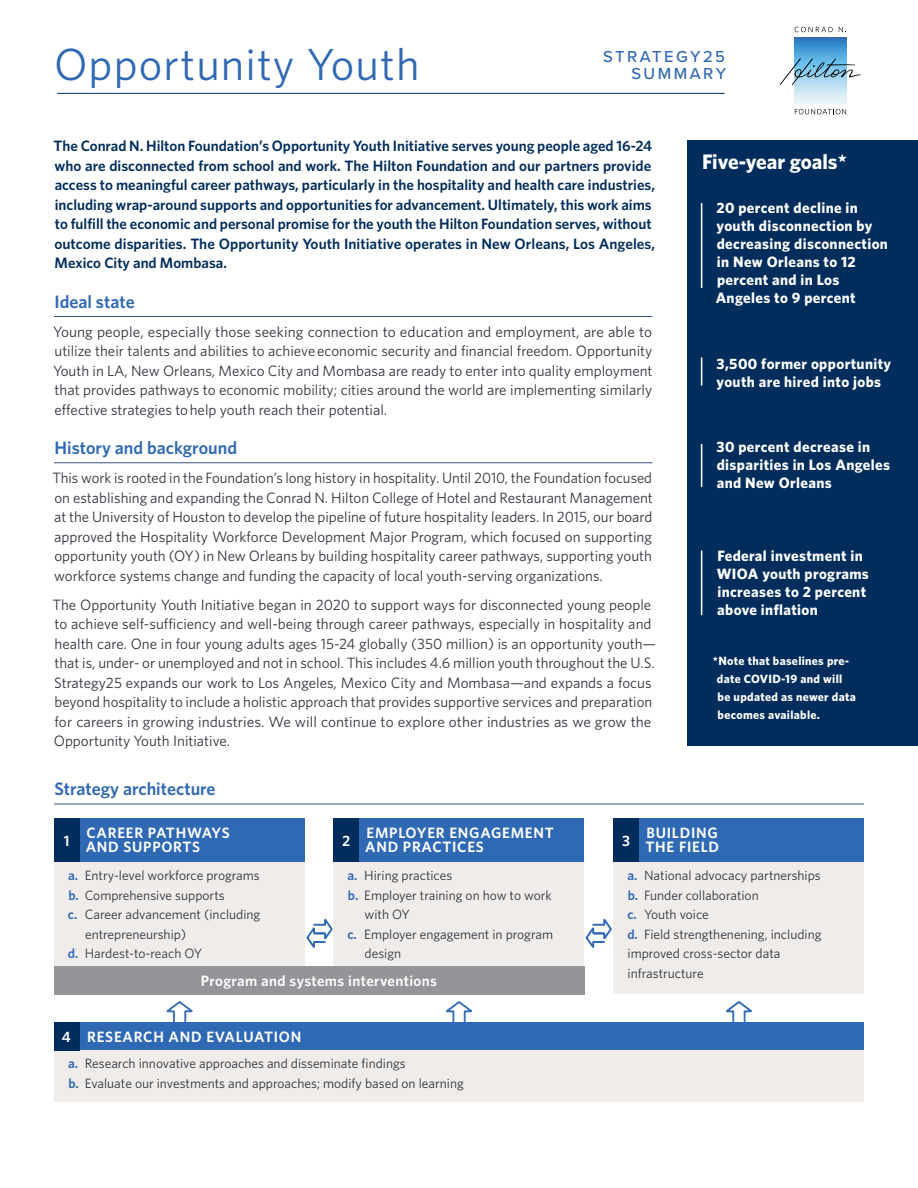
<style>
.page{position:relative;width:918px;height:1188px;background:#fff}
.page>*{position:absolute;margin:0;border:0;box-sizing:border-box;transform-origin:0 0}
.Brief_Main_Header{font:45px "Whitney HTF";letter-spacing:.025em;color:#3069b3}
.Stat_Heading{font:700 21px "Whitney HTF";color:#fff}
.Stat_Heading_-_Divider{font:600 18px "Whitney HTF";color:#3069b3}
.H2_-_No_divider{font:500 16.5px "Proxima Nova";letter-spacing:.15em;color:#3069b3}
.Text_10-13_Justified{font:15px/19.5px "Whitney HTF";color:#2f343b;text-align:justify}
.Elevator_Pitch{font:600 15px/19.5px "Whitney HTF";color:#002d5b}
._5_Year_Goal_Text{font:700 15px/18px "Whitney HTF";letter-spacing:.025em;color:#fff}
.Text_9_13_ragged{font:600 15px/14.7px "Whitney HTF";letter-spacing:.05em;color:#fff}
.Text_9_13_ragged-2{font:600 15px "Whitney HTF";letter-spacing:.025em;color:#fff}
.Bullets_-_Lettered{font:13.5px/19.5px "Whitney HTF";color:#2f343b}
._5_Year_Goal_Text-2{font:700 12px/18px "Whitney HTF";letter-spacing:.025em;color:#fff}
.s1{font-weight:600;color:#3069b3}
</style>
<div class="page">
<div style="left:688px;top:140px;width:230px;height:606px;background:#002d5b"></div>
<hr style="left:54px;top:316px;width:598px;height:1px;background:#3c557f">
<hr style="left:54px;top:462px;width:598px;height:1px;background:#3c557f">
<div style="left:613px;top:819px;width:251px;height:43px;background:#3069b3"></div>
<hr style="left:54px;top:804px;width:810px;height:1px;background:#3c557f">
<div style="left:29px;top:794px;width:301px;height:93px;background:#fff"></div>
<div style="left:54px;top:819px;width:251px;height:43px;background:#3069b3"></div>
<div style="left:54px;top:1022px;width:810px;height:28px;background:#3069b3"></div>
<div style="left:613px;top:862px;width:251px;height:132px;background:#efecea"></div>
<div style="left:54px;top:1051px;width:810px;height:51px;background:#efecea"></div>
<div style="left:54px;top:862px;width:251px;height:104px;background:#efecea"></div>
<div style="left:308px;top:794px;width:302px;height:93px;background:#fff"></div>
<div style="left:333px;top:819px;width:251px;height:43px;background:#3069b3"></div>
<div style="left:333px;top:862px;width:251px;height:104px;background:#efecea"></div>
<div style="left:54px;top:819px;width:26px;height:43px;background:#002d5b"></div>
<div style="left:54px;top:1022px;width:26px;height:28px;background:#002d5b"></div>
<div style="left:333px;top:819px;width:26px;height:43px;background:#002d5b"></div>
<div style="left:613px;top:819px;width:26px;height:43px;background:#002d5b"></div>
<svg style="left:306px;top:920px;width:27px;height:21px"></svg>
<svg style="left:585px;top:920px;width:27px;height:21px"></svg>
<div style="left:29px;top:941px;width:580px;height:79px;background:#fff;opacity:.17"></div>
<div style="left:54px;top:966px;width:530px;height:28px;background:#939598"></div>
<svg style="left:795px;top:37px;width:51px;height:67px;background:#87bce0"></svg>
<svg style="left:795px;top:27px;width:38px;height:5px"></svg>
<svg style="left:839px;top:27px;width:7px;height:5px"></svg>
<svg style="left:780px;top:58px;width:81px;height:27px"></svg>
<svg style="left:795px;top:109px;width:51px;height:5px"></svg>
<hr style="left:57px;top:93px;width:668px;height:1px;background:#002d5b">
<hr style="left:701px;top:550px;width:1px;height:65px;background:#fff">
<hr style="left:701px;top:444px;width:1px;height:43px;background:#fff">
<svg style="left:701px;top:357px;width:1px;height:28px"></svg>
<hr style="left:701px;top:203px;width:1px;height:85px;background:#fff">
<p class="Brief_Main_Header" style="left:54px;top:38px;width:367px">Opportunity Youth</p>
<p class="H2_-_No_divider" style="left:603px;top:44px;width:123px">STRATEGY25</p>
<p class="H2_-_No_divider" style="left:631px;top:61px;width:96px">SUMMARY</p>
<p class="Elevator_Pitch" style="left:54px;top:136px;width:603px">The Conrad N. Hilton Foundation’s Opportunity Youth Initiative serves young people aged 16-24 who are disconnected from school and work. The Hilton Foundation and our partners provide access to meaningful career pathways, particularly in the hospitality and health care industries, including wrap-around supports and opportunities for advancement. Ultimately, this work aims to fulfill the economic and personal promise for the youth the Hilton Foundation serves, without outcome disparities. The Opportunity Youth Initiative operates in New Orleans, Los Angeles, Mexico City and Mombasa.</p>
<p class="Stat_Heading_-_Divider" style="left:55px;top:290px;width:82px">Ideal state</p>
<p class="Text_10-13_Justified" style="left:53px;top:321px;width:601px">Young people, especially those seeking connection to education and employment, are able to utilize their talents and abilities to achieve economic security and financial freedom. Opportunity Youth in LA, New Orleans, Mexico City and Mombasa are ready to enter into quality employment that provides pathways to economic mobility; cities around the world are implementing similarly effective strategies to help youth reach their potential.</p>
<p class="Stat_Heading_-_Divider" style="left:54px;top:437px;width:184px">History and background</p>
<p class="Text_10-13_Justified" style="left:53px;top:468px;width:602px">This work is rooted in the Foundation’s long history in hospitality. Until 2010, the Foundation focused on establishing and expanding the Conrad N. Hilton College of Hotel and Restaurant Management at the University of Houston to develop the pipeline of future hospitality leaders. In 2015, our board approved the Hospitality Workforce Development Major Program, which focused on supporting opportunity youth (OY) in New Orleans by building hospitality career pathways, supporting youth workforce systems change and funding the capacity of local youth-serving organizations.</p>
<p class="Text_10-13_Justified" style="left:53px;top:594px;width:605px;text-align:left">The Opportunity Youth Initiative began in 2020 to support ways for disconnected young people to achieve self-sufficiency and well-being through career pathways, especially in hospitality and health care. One in four young adults ages 15-24 globally (350 million) is an opportunity youth— that is, under- or unemployed and not in school. This includes 4.6 million youth throughout the U.S.<br>Strategy25 expands our work to Los Angeles, Mexico City and Mombasa—and expands a focus beyond hospitality to include a holistic approach that provides supportive services and preparation for careers in growing industries. We will continue to explore other industries as we grow the Opportunity Youth Initiative.</p>
<p class="Stat_Heading" style="left:702px;top:149px;width:146px">Five-year goals*</p>
<p class="_5_Year_Goal_Text" style="left:716px;top:199px;width:174px">20 percent decline in youth disconnection by decreasing disconnection in New Orleans to 12 percent and in Los<br>Angeles to 9 percent</p>
<p class="_5_Year_Goal_Text" style="left:717px;top:354px;width:176px">3,500 former opportunity youth are hired into jobs</p>
<p class="_5_Year_Goal_Text" style="left:717px;top:437px;width:175px">30 percent decrease in disparities in Los Angeles and New Orleans</p>
<p class="_5_Year_Goal_Text" style="left:717px;top:547px;width:154px">Federal investment in<br>WIOA youth programs increases to 2 percent above inflation</p>
<p class="_5_Year_Goal_Text-2" style="left:717px;top:651px;width:140px;text-indent:-4px">*Note that baselines pre&shy;date COVID-19 and will be updated as newer data becomes available.</p>
<p class="Stat_Heading_-_Divider" style="left:54px;top:778px;width:163px">Strategy architecture</p>
<h5 class="Text_9_13_ragged" style="left:86px;top:825px;width:145px">CAREER PATHWAYS<br>AND SUPPORTS</h5>
<h5 class="Text_9_13_ragged" style="left:365px;top:825px;width:190px">EMPLOYER ENGAGEMENT<br>AND PRACTICES</h5>
<p class="Bullets_-_Lettered" style="left:347px;top:866px;width:106px"><span class="s1">a.</span> Hiring practices</p>
<p class="Bullets_-_Lettered" style="left:365px;top:885px;width:189px;text-indent:-17px"><span class="s1">b.</span> Employer training on how to work with OY</p>
<p class="Bullets_-_Lettered" style="left:365px;top:924px;width:190px;text-indent:-17px"><span class="s1">c.</span> Employer engagement in program design</p>
<h5 class="Text_9_13_ragged" style="left:645px;top:825px;width:75px">BUILDING<br>THE FIELD</h5>
<p class="Text_9_13_ragged" style="left:342px;top:833px;width:10px">2</p>
<p class="Text_9_13_ragged" style="left:622px;top:833px;width:9px">3</p>
<p class="Text_9_13_ragged" style="left:64px;top:833px;width:7px">1</p>
<p class="Bullets_-_Lettered" style="left:68px;top:866px;width:193px"><span class="s1">a.</span> Entry-level workforce programs</p>
<p class="Bullets_-_Lettered" style="left:68px;top:885px;width:158px"><span class="s1">b.</span> Comprehensive supports</p>
<p class="Bullets_-_Lettered" style="left:85px;top:905px;width:177px;text-indent:-17px"><span class="s1">c.</span> Career advancement (including entrepreneurship)</p>
<p class="Bullets_-_Lettered" style="left:68px;top:944px;width:136px"><span class="s1">d.</span> Hardest-to-reach OY</p>
<p class="Bullets_-_Lettered" style="left:627px;top:866px;width:195px"><span class="s1">a.</span> National advocacy partnerships</p>
<p class="Bullets_-_Lettered" style="left:628px;top:885px;width:132px"><span class="s1">b.</span> Funder collaboration</p>
<p class="Bullets_-_Lettered" style="left:627px;top:905px;width:83px"><span class="s1">c.</span> Youth voice</p>
<p class="Bullets_-_Lettered" style="left:627px;top:924px;width:196px"><span class="s1">d.</span> Field strengthenening, including improved cross-sector data infrastructure</p>
<p class="Text_9_13_ragged-2" style="left:201px;top:971px;width:238px">Program and systems interventions</p>
<p class="Text_9_13_ragged" style="left:62px;top:1029px;width:10px">4</p>
<h5 class="Text_9_13_ragged" style="left:87px;top:1029px;width:216px">RESEARCH AND EVALUATION</h5>
<p class="Bullets_-_Lettered" style="left:68px;top:1054px;width:339px"><span class="s1">a.</span> Research innovative approaches and disseminate findings</p>
<p class="Bullets_-_Lettered" style="left:68px;top:1073px;width:397px"><span class="s1">b.</span> Evaluate our investments and approaches; modify based on learning</p>
</div>
